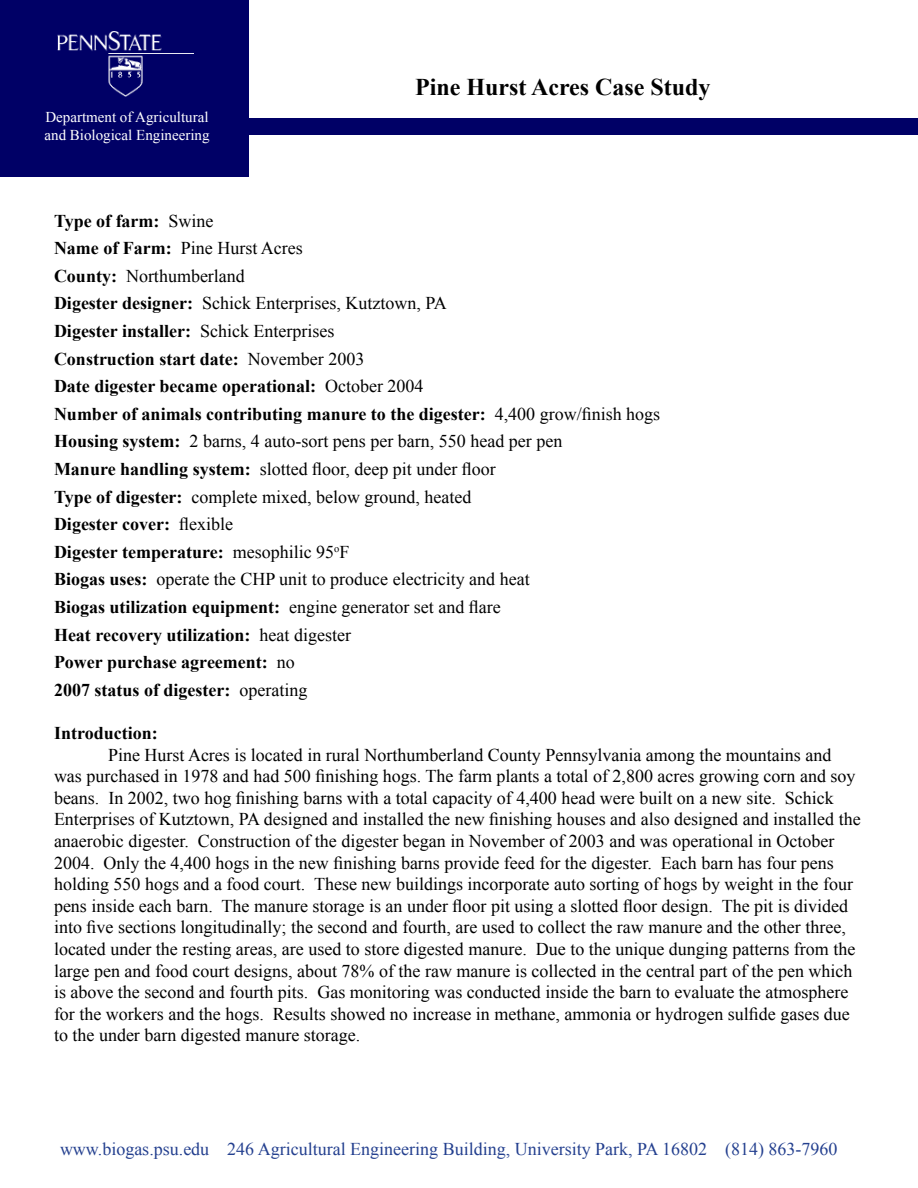
<style>
.page{position:relative;width:918px;height:1188px;background:#fff}
.page>*{position:absolute;margin:0;border:0;box-sizing:border-box;transform-origin:0 0}
.t1{font:700 24px "Times New Roman";color:#000}
.t2{font:18px/21.6px "Times New Roman";color:#000}
.t3{font:700 18px/27.6px "Times New Roman";color:#000}
.t4{font:18px "Times New Roman";color:#24408f}
.t5{font:15px/18px "Times New Roman";color:#fff}
.s1{font-weight:400}
</style>
<div class="page">
<div style="left:0;top:118px;width:918px;height:17px;background:#006"></div>
<div style="left:0;top:0;width:248px;height:177px;background:#006"></div>
<img style="left:57px;top:32px;width:137px;height:65px">
<p class="t5" style="left:45px;top:108px;width:166px">Department of Agricultural and Biological Engineering</p>
<h1 class="t1" style="left:415px;top:70px;width:297px">Pine Hurst Acres Case Study</h1>
<p class="t3" style="left:54px;top:206px;width:608px">Type of farm: <span class="s1">Swine<br></span>Name of Farm: <span class="s1">Pine Hurst Acres<br></span>County: <span class="s1">Northumberland<br></span>Digester designer: <span class="s1">Schick Enterprises, Kutztown, PA<br></span>Digester installer: <span class="s1">Schick Enterprises<br></span>Construction start date: <span class="s1">November 2003<br></span>Date digester became operational: <span class="s1">October 2004<br></span>Number of animals contributing manure to the digester: <span class="s1">4,400 grow/finish hogs </span>Housing system: <span class="s1">2 barns, 4 auto-sort pens per barn, 550 head per pen<br></span>Manure handling system: <span class="s1">slotted floor, deep pit under floor<br></span>Type of digester: <span class="s1">complete mixed, below ground, heated<br></span>Digester cover: <span class="s1">flexible<br></span>Digester temperature: <span class="s1">mesophilic 95</span><sup>o</sup><span class="s1">F<br></span>Biogas uses: <span class="s1">operate the CHP unit to produce electricity and heat<br></span>Biogas utilization equipment: <span class="s1">engine generator set and flare<br></span>Heat recovery utilization: <span class="s1">heat digester<br></span>Power purchase agreement: <span class="s1">no<br></span>2007 status of digester: <span class="s1">operating</span></p>
<p class="t3" style="left:54px;top:719px;width:105px">Introduction:</p>
<p class="t2" style="left:54px;top:743px;width:808px;text-indent:54px">Pine Hurst Acres is located in rural Northumberland County Pennsylvania among the mountains and was purchased in 1978 and had 500 finishing hogs. The farm plants a total of 2,800 acres growing corn and soy beans. In 2002, two hog finishing barns with a total capacity of 4,400 head were built on a new site. Schick Enterprises of Kutztown, PA designed and installed the new finishing houses and also designed and installed the anaerobic digester. Construction of the digester began in November of 2003 and was operational in October 2004. Only the 4,400 hogs in the new finishing barns provide feed for the digester. Each barn has four pens holding 550 hogs and a food court. These new buildings incorporate auto sorting of hogs by weight in the four pens inside each barn. The manure storage is an under floor pit using a slotted floor design. The pit is divided into five sections longitudinally; the second and fourth, are used to collect the raw manure and the other three, located under the resting areas, are used to store digested manure. Due to the unique dunging patterns from the large pen and food court designs, about 78% of the raw manure is collected in the central part of the pen which is above the second and fourth pits. Gas monitoring was conducted inside the barn to evaluate the atmosphere for the workers and the hogs. Results showed no increase in methane, ammonia or hydrogen sulfide gases due to the under barn digested manure storage.</p>
<p class="t4" style="left:60px;top:1137px;width:779px">www.biogas.psu.edu 246 Agricultural Engineering Building, University Park, PA 16802 (814) 863-7960</p>
</div>
